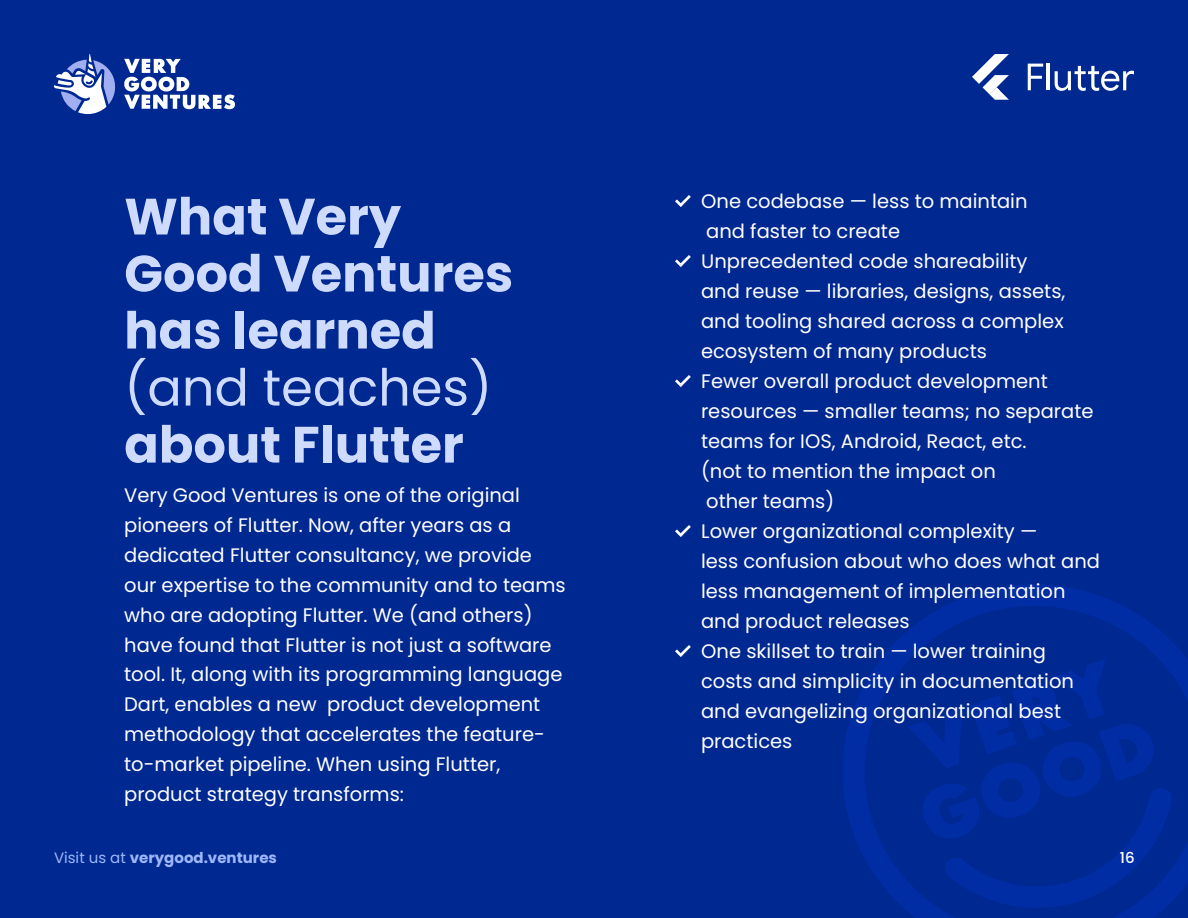
<style>
.page{position:relative;width:1188px;height:918px;background:#002891}
.page>*{position:absolute;margin:0;border:0;box-sizing:border-box;transform-origin:0 0}
.t1{font:700 51px/57px "Poppins";color:#cedbfc}
.t2{font:51px "Poppins";color:#cedbfc}
.t3{font:19.5px/30px "Poppins";color:#fff}
.t4{font:700 15px "Poppins";color:#9eb7f9}
.t5{font:500 15px "Poppins";color:#fff}
.s1{font-weight:400}
</style>
<div class="page">
<svg style="left:842px;top:584px;width:346px;height:334px"></svg>
<svg style="left:908px;top:659px;width:264px;height:251px"></svg>
<svg style="left:54px;top:54px;width:62px;height:60px"></svg>
<svg style="left:124px;top:59px;width:111px;height:50px"></svg>
<svg style="left:675px;top:195px;width:16px;height:12px"></svg>
<svg style="left:675px;top:255px;width:16px;height:12px"></svg>
<svg style="left:675px;top:375px;width:16px;height:12px"></svg>
<svg style="left:675px;top:525px;width:16px;height:12px"></svg>
<svg style="left:675px;top:645px;width:16px;height:12px"></svg>
<svg style="left:1028px;top:64px;width:15px;height:26px"></svg>
<hr style="left:1047px;top:64px;width:3px;height:26px;background:#fff">
<svg style="left:1055px;top:66px;width:79px;height:25px"></svg>
<svg style="left:972px;top:54px;width:37px;height:46px"></svg>
<h1 class="t1" style="left:124px;top:188px;width:391px">What Very<br>Good Ventures has learned</h1>
<h1 class="t2" style="left:124px;top:358px;width:370px">(and teaches)</h1>
<h1 class="t1" style="left:124px;top:416px;width:341px">about Flutter</h1>
<p class="t3" style="left:124px;top:480px;width:443px">Very Good Ventures is one of the original pioneers of Flutter. Now, after years as a dedicated Flutter consultancy, we provide our expertise to the community and to teams who are adopting Flutter. We (and others) have found that Flutter is not just a software tool. It, along with its programming language Dart, enables a new product development methodology that accelerates the feature&shy;to-market pipeline. When using Flutter, product strategy transforms:</p>
<p class="t4" style="left:54px;top:850px;width:224px"><span class="s1">Visit us at</span> verygood.ventures</p>
<p class="t3" style="left:701px;top:186px;width:401px">One codebase — less to maintain<br>and faster to create<br>Unprecedented code shareability<br>and reuse — libraries, designs, assets, and tooling shared across a complex ecosystem of many products<br>Fewer overall product development resources — smaller teams; no separate teams for IOS, Android, React, etc.<br>(not to mention the impact on<br>other teams)<br>Lower organizational complexity —<br>less confusion about who does what and less management of implementation and product releases<br>One skillset to train — lower training costs and simplicity in documentation and evangelizing organizational best practices</p>
<p class="t5" style="left:1120px;top:849px;width:16px">16</p>
</div>
